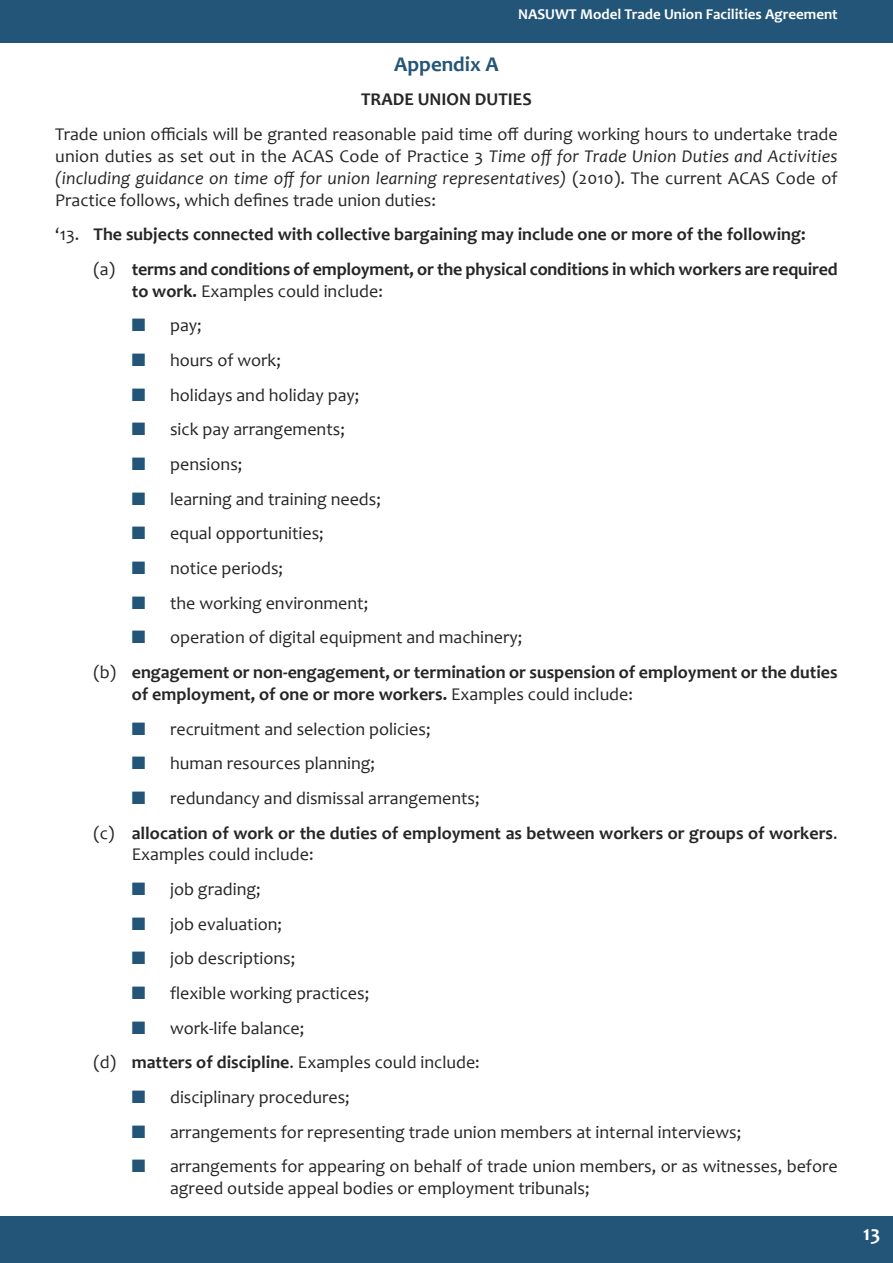
<style>
.page{position:relative;width:893px;height:1263px;background:#fff}
.page>*{position:absolute;margin:0;border:0;box-sizing:border-box;transform-origin:0 0}
.t1{font:700 21px "Candara";color:#235578}
.t2{font:700 21px "Candara";color:#fff}
.t3{font:18px/21.9px "Candara";color:#272627}
.t4{font:700 18px/34.7px "Candara";color:#272627}
.t5{font:700 15px "Candara";color:#fff}
.s1{font-style:italic}
.s2{font-weight:400}
.s3{font-weight:700}
.s4{color:#235578}
</style>
<div class="page">
<div style="left:0;top:1216px;width:893px;height:47px;background:#235578"></div>
<div style="left:0;top:0;width:893px;height:43px;background:#235578"></div>
<p class="t5" style="left:518px;top:5px;width:321px">NASUWT Model Trade Union Facilities Agreement</p>
<p class="t1" style="left:394px;top:51px;width:106px">Appendix A</p>
<p class="t4" style="left:361px;top:82px;width:172px">TRADE UNION DUTIES</p>
<p class="t3" style="left:55px;top:123px;width:784px;text-align:justify">Trade union officials will be granted reasonable paid time off during working hours to undertake trade union duties as set out in the ACAS Code of Practice 3 <span class="s1">Time off for Trade Union Duties and Activities (including guidance on time off for union learning representatives)</span> (2010). The current ACAS Code of Practice follows, which defines trade union duties:</p>
<p class="t4" style="left:94px;top:217px;width:746px;text-indent:-38px"><span class="s2">‘13.</span> The subjects connected with collective bargaining may include one or more of the following:<br><span class="s2">(a)</span> terms and conditions of employment, or the physical conditions in which workers are required</p>
<p class="t3" style="left:132px;top:280px;width:253px"><span class="s3">to work.</span> Examples could include:</p>
<p class="t3" style="left:132px;top:314px;width:72px"><span class="s4">■</span> pay;</p>
<p class="t3" style="left:132px;top:349px;width:151px"><span class="s4">■</span> hours of work;</p>
<p class="t3" style="left:132px;top:384px;width:229px"><span class="s4">■</span> holidays and holiday pay;</p>
<p class="t3" style="left:132px;top:418px;width:215px"><span class="s4">■</span> sick pay arrangements;</p>
<p class="t3" style="left:132px;top:453px;width:112px"><span class="s4">■</span> pensions;</p>
<p class="t3" style="left:132px;top:488px;width:251px"><span class="s4">■</span> learning and training needs;</p>
<p class="t3" style="left:132px;top:522px;width:193px"><span class="s4">■</span> equal opportunities;</p>
<p class="t3" style="left:132px;top:557px;width:153px"><span class="s4">■</span> notice periods;</p>
<p class="t3" style="left:132px;top:591px;width:238px"><span class="s4">■</span> the working environment;</p>
<p class="t4" style="left:94px;top:620px;width:746px;text-indent:38px"><span class="s4">■</span> <span class="s2">operation of digital equipment and machinery;<br>(b)</span> engagement or non-engagement, or termination or suspension of employment or the duties</p>
<p class="t4" style="left:132px;top:676px;width:503px">of employment, of one or more workers. <span class="s2">Examples could include:</span></p>
<p class="t3" style="left:132px;top:717px;width:300px"><span class="s4">■</span> recruitment and selection policies;</p>
<p class="t3" style="left:132px;top:752px;width:245px"><span class="s4">■</span> human resources planning;</p>
<p class="t4" style="left:94px;top:780px;width:746px;text-indent:38px"><span class="s4">■</span> <span class="s2">redundancy and dismissal arrangements;<br>(c)</span> allocation of work or the duties of employment as between workers or groups of workers<span class="s2">.</span></p>
<p class="t3" style="left:132px;top:843px;width:183px">Examples could include:</p>
<p class="t3" style="left:132px;top:878px;width:130px"><span class="s4">■</span> job grading;</p>
<p class="t3" style="left:132px;top:913px;width:152px"><span class="s4">■</span> job evaluation;</p>
<p class="t3" style="left:132px;top:947px;width:165px"><span class="s4">■</span> job descriptions;</p>
<p class="t3" style="left:132px;top:982px;width:239px"><span class="s4">■</span> flexible working practices;</p>
<p class="t3" style="left:94px;top:1010px;width:388px;line-height:34.7px;text-indent:38px"><span class="s4">■</span> work-life balance;<br>(d) <span class="s3">matters of discipline</span>. Examples could include:</p>
<p class="t3" style="left:132px;top:1086px;width:220px"><span class="s4">■</span> disciplinary procedures;</p>
<p class="t3" style="left:132px;top:1120px;width:611px"><span class="s4">■</span> arrangements for representing trade union members at internal interviews;</p>
<p class="t3" style="left:170px;top:1155px;width:669px;text-indent:-38px"><span class="s4">■</span> arrangements for appearing on behalf of trade union members, or as witnesses, before agreed outside appeal bodies or employment tribunals;</p>
<p class="t2" style="left:863px;top:1220px;width:18px">13</p>
</div>
